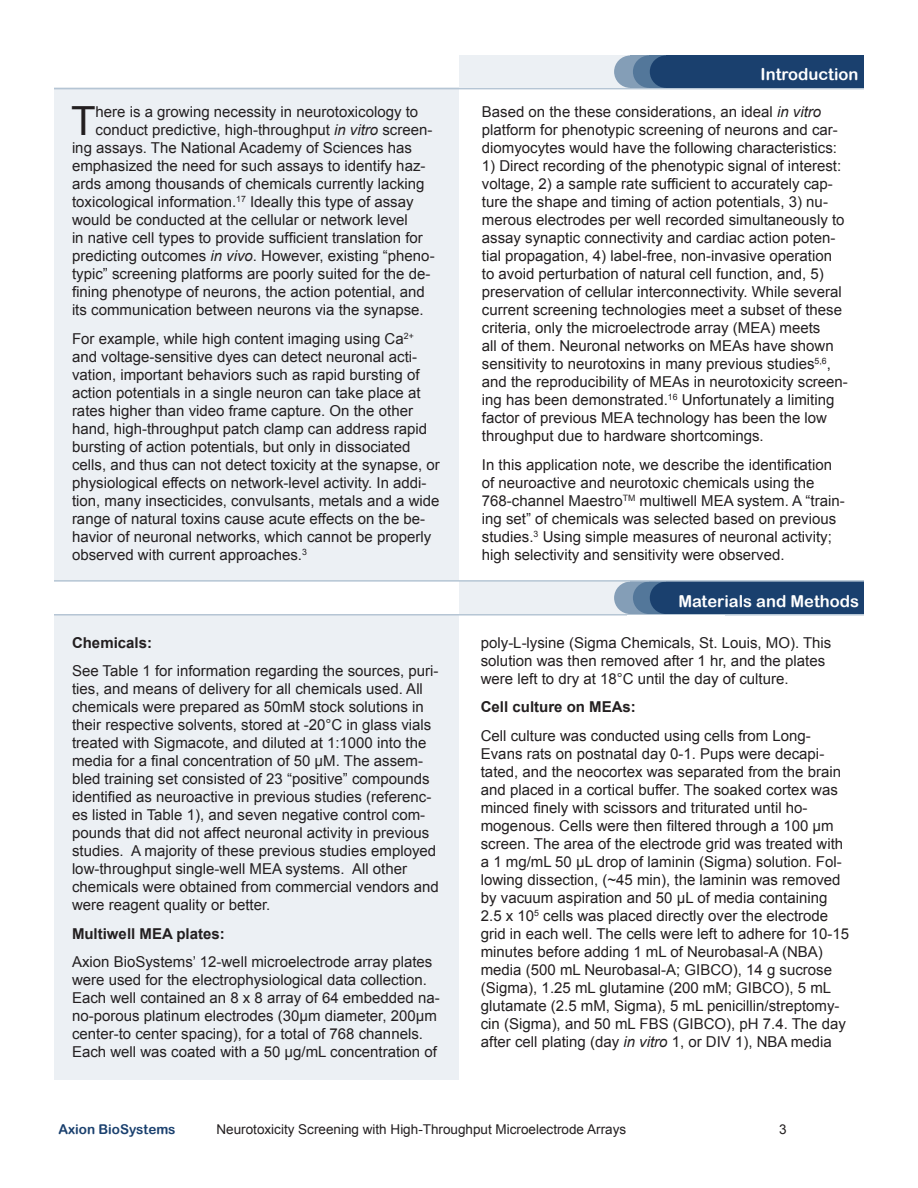
<style>
.page{position:relative;width:918px;height:1188px;background:#fff}
.page>*{position:absolute;margin:0;border:0;box-sizing:border-box;transform-origin:0 0}
.t1{font:40.2px "Arial";color:#231f20}
.t2{font:16.5px "Arial Rounded MT Bold";color:#fff}
.t3{font:15px/18px "Arial";color:#231f20}
.t4{font:700 15px "Arial";color:#231f20}
.t5{font:13.5px "Arial";color:#231f20}
.t6{font:13.5px "Arial Rounded MT Bold";color:#1a406e}
.s1{font-style:italic}
</style>
<div class="page">
<div style="left:54px;top:88px;width:405px;height:992px;background:#ecf0f4"></div>
<hr style="left:54px;top:88px;width:810px;height:1px;background:#b5c5d4">
<div style="left:459px;top:56px;width:391px;height:32px;background:#ecf0f4"></div>
<div style="left:614px;top:55px;width:33px;height:33px;background:#849eb7;border-radius:50%"></div>
<div style="left:630px;top:56px;width:98px;height:32px;background:#849eb7"></div>
<div style="left:666px;top:56px;width:198px;height:32px;background:#1a406e"></div>
<div style="left:633px;top:55px;width:32px;height:33px;background:#53779a;border-radius:50%"></div>
<div style="left:650px;top:55px;width:32px;height:33px;background:#1a406e;border-radius:50%"></div>
<div style="left:54px;top:582px;width:405px;height:32px;background:#fff"></div>
<div style="left:459px;top:582px;width:391px;height:32px;background:#ecf0f4"></div>
<div style="left:614px;top:582px;width:33px;height:32px;background:#849eb7;border-radius:50%"></div>
<hr style="left:54px;top:614px;width:810px;height:2px;background:#b5c5d4">
<div style="left:630px;top:582px;width:98px;height:32px;background:#849eb7"></div>
<div style="left:666px;top:582px;width:198px;height:32px;background:#1a406e"></div>
<div style="left:633px;top:582px;width:32px;height:32px;background:#53779a;border-radius:50%"></div>
<div style="left:650px;top:582px;width:32px;height:32px;background:#1a406e;border-radius:50%"></div>
<hr style="left:54px;top:580px;width:810px;height:2px;background:#b5c5d4">
<p class="t1" style="left:71px;top:95px;width:26px">T</p>
<p class="t3" style="left:96px;top:103px;width:324px">here is a growing necessity in neurotoxicology to</p>
<p class="t3" style="left:96px;top:121px;width:338px">conduct predictive, high-throughput <span class="s1">in vitro</span> screen-</p>
<p class="t3" style="left:72px;top:139px;width:341px">ing assays. The National Academy of Sciences has</p>
<p class="t3" style="left:72px;top:157px;width:355px">emphasized the need for such assays to identify haz-</p>
<p class="t3" style="left:72px;top:175px;width:354px">ards among thousands of chemicals currently lacking</p>
<p class="t3" style="left:72px;top:193px;width:343px">toxicological information.<sup>17</sup> Ideally this type of assay</p>
<p class="t3" style="left:72px;top:211px;width:337px">would be conducted at the cellular or network level</p>
<p class="t3" style="left:72px;top:229px;width:352px">in native cell types to provide sufficient translation for</p>
<p class="t3" style="left:72px;top:247px;width:364px">predicting outcomes <span class="s1">in vivo</span>. However, existing “pheno-</p>
<p class="t3" style="left:72px;top:265px;width:360px">typic” screening platforms are poorly suited for the de-</p>
<p class="t3" style="left:72px;top:283px;width:354px">fining phenotype of neurons, the action potential, and</p>
<p class="t3" style="left:72px;top:301px;width:353px">its communication between neurons via the synapse.</p>
<p class="t3" style="left:72px;top:330px;width:369px">For example, while high content imaging using Ca<sup>2+ </sup>and voltage-sensitive dyes can detect neuronal acti&shy;vation, important behaviors such as rapid bursting of action potentials in a single neuron can take place at rates higher than video frame capture. On the other hand, high-throughput patch clamp can address rapid bursting of action potentials, but only in dissociated cells, and thus can not detect toxicity at the synapse, or physiological effects on network-level activity. In addi&shy;tion, many insecticides, convulsants, metals and a wide range of natural toxins cause acute effects on the be&shy;havior of neuronal networks, which cannot be properly observed with current approaches.<sup>3</sup></p>
<p class="t4" style="left:72px;top:632px;width:82px">Chemicals:</p>
<p class="t3" style="left:72px;top:662px;width:368px">See Table 1 for information regarding the sources, puri&shy;ties, and means of delivery for all chemicals used. All chemicals were prepared as 50mM stock solutions in their respective solvents, stored at -20°C in glass vials treated with Sigmacote, and diluted at 1:1000 into the media for a final concentration of 50 µM. The assem&shy;bled training set consisted of 23 “positive” compounds identified as neuroactive in previous studies (referenc&shy;es listed in Table 1), and seven negative control com&shy;pounds that did not affect neuronal activity in previous studies. A majority of these previous studies employed low-throughput single-well MEA systems. All other chemicals were obtained from commercial vendors and were reagent quality or better.</p>
<p class="t4" style="left:72px;top:923px;width:154px">Multiwell MEA plates:</p>
<p class="t3" style="left:72px;top:953px;width:369px">Axion BioSystems’ 12-well microelectrode array plates were used for the electrophysiological data collection.<br>Each well contained an 8 x 8 array of 64 embedded na&shy;no-porous platinum electrodes (30µm diameter, 200µm center-to center spacing), for a total of 768 channels.<br>Each well was coated with a 50 µg/mL concentration of</p>
<p class="t2" style="left:761px;top:64px;width:99px">Introduction</p>
<p class="t3" style="left:482px;top:103px;width:358px">Based on the these considerations, an ideal <span class="s1">in vitro </span>platform for phenotypic screening of neurons and car&shy;diomyocytes would have the following characteristics:</p>
<p class="t3" style="left:482px;top:157px;width:368px">1) Direct recording of the phenotypic signal of interest: voltage, 2) a sample rate sufficient to accurately cap&shy;ture the shape and timing of action potentials, 3) nu&shy;merous electrodes per well recorded simultaneously to assay synaptic connectivity and cardiac action poten&shy;tial propagation, 4) label-free, non-invasive operation to avoid perturbation of natural cell function, and, 5) preservation of cellular interconnectivity. While several current screening technologies meet a subset of these criteria, only the microelectrode array (MEA) meets<br>all of them. Neuronal networks on MEAs have shown sensitivity to neurotoxins in many previous studies<sup>5,6</sup>, and the reproducibility of MEAs in neurotoxicity screen&shy;ing has been demonstrated.<sup>16</sup> Unfortunately a limiting factor of previous MEA technology has been the low throughput due to hardware shortcomings.</p>
<p class="t3" style="left:482px;top:456px;width:364px">In this application note, we describe the identification of neuroactive and neurotoxic chemicals using the 768-channel Maestro<sup>TM</sup> multiwell MEA system. A “train&shy;ing set” of chemicals was selected based on previous studies.<sup>3</sup> Using simple measures of neuronal activity; high selectivity and sensitivity were observed.</p>
<p class="t2" style="left:678px;top:592px;width:182px">Materials and Methods</p>
<p class="t3" style="left:481px;top:633px;width:352px">poly-L-lysine (Sigma Chemicals, St. Louis, MO). This solution was then removed after 1 hr, and the plates were left to dry at 18°C until the day of culture.</p>
<p class="t4" style="left:481px;top:697px;width:157px">Cell culture on MEAs:</p>
<p class="t3" style="left:481px;top:726px;width:370px">Cell culture was conducted using cells from Long-Evans rats on postnatal day 0-1. Pups were decapi&shy;tated, and the neocortex was separated from the brain and placed in a cortical buffer. The soaked cortex was minced finely with scissors and triturated until ho&shy;mogenous. Cells were then filtered through a 100 µm screen. The area of the electrode grid was treated with a 1 mg/mL 50 µL drop of laminin (Sigma) solution. Fol&shy;lowing dissection, (~45 min), the laminin was removed by vacuum aspiration and 50 µL of media containing 2.5 x 10<sup>5</sup> cells was placed directly over the electrode grid in each well. The cells were left to adhere for 10-15 minutes before adding 1 mL of Neurobasal-A (NBA) media (500 mL Neurobasal-A; GIBCO), 14 g sucrose (Sigma), 1.25 mL glutamine (200 mM; GIBCO), 5 mL glutamate (2.5 mM, Sigma), 5 mL penicillin/streptomy&shy;cin (Sigma), and 50 mL FBS (GIBCO), pH 7.4. The day after cell plating (day <span class="s1">in vitro</span> 1, or DIV 1), NBA media</p>
<p class="t6" style="left:58px;top:1121px;width:119px">Axion BioSystems</p>
<p class="t5" style="left:217px;top:1120px;width:411px">Neurotoxicity Screening with High-Throughput Microelectrode Arrays</p>
<p class="t5" style="left:779px;top:1120px;width:9px">3</p>
</div>
